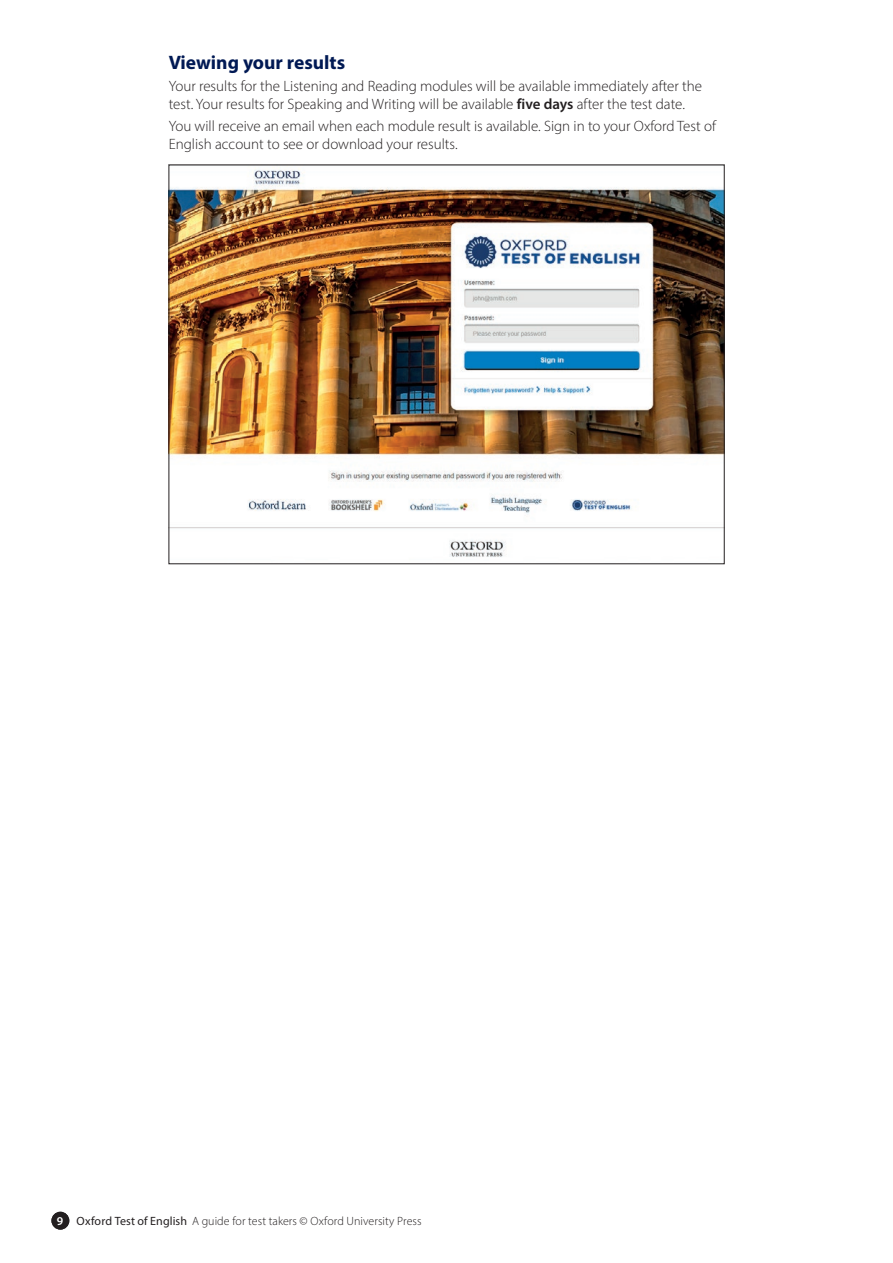
<style>
.page{position:relative;width:893px;height:1263px;background:#fff}
.page>*{position:absolute;margin:0;border:0;box-sizing:border-box;transform-origin:0 0}
.t1{font:700 19.5px "Myriad Pro";color:#001954}
.t2{font:300 15px/18px "Myriad Pro";color:#231f20}
.t3{font:300 12px "Myriad Pro";letter-spacing:.005em;color:#231f20}
.s1{font-weight:600}
.s2{font-weight:600;color:#fff}
.s3{font-weight:400}
</style>
<div class="page">
<div style="left:51px;top:1212px;width:18px;height:17px;background:#231f20;border-radius:50%"></div>
<img style="left:171px;top:168px;width:551px;height:389px">
<h1 class="t1" style="left:169px;top:49px;width:178px">Viewing your results</h1>
<p class="t2" style="left:169px;top:77px;width:535px">Your results for the Listening and Reading modules will be available immediately after the test. Your results for Speaking and Writing will be available <span class="s1">five days</span> after the test date.</p>
<p class="t2" style="left:169px;top:117px;width:549px">You will receive an email when each module result is available. Sign in to your Oxford Test of<br>English account to see or download your results.</p>
<p class="t3" style="left:57px;top:1213px;width:366px"><span class="s2">9</span> <span class="s3">Oxford Test of English</span> A guide for test takers © Oxford University Press</p>
</div>
